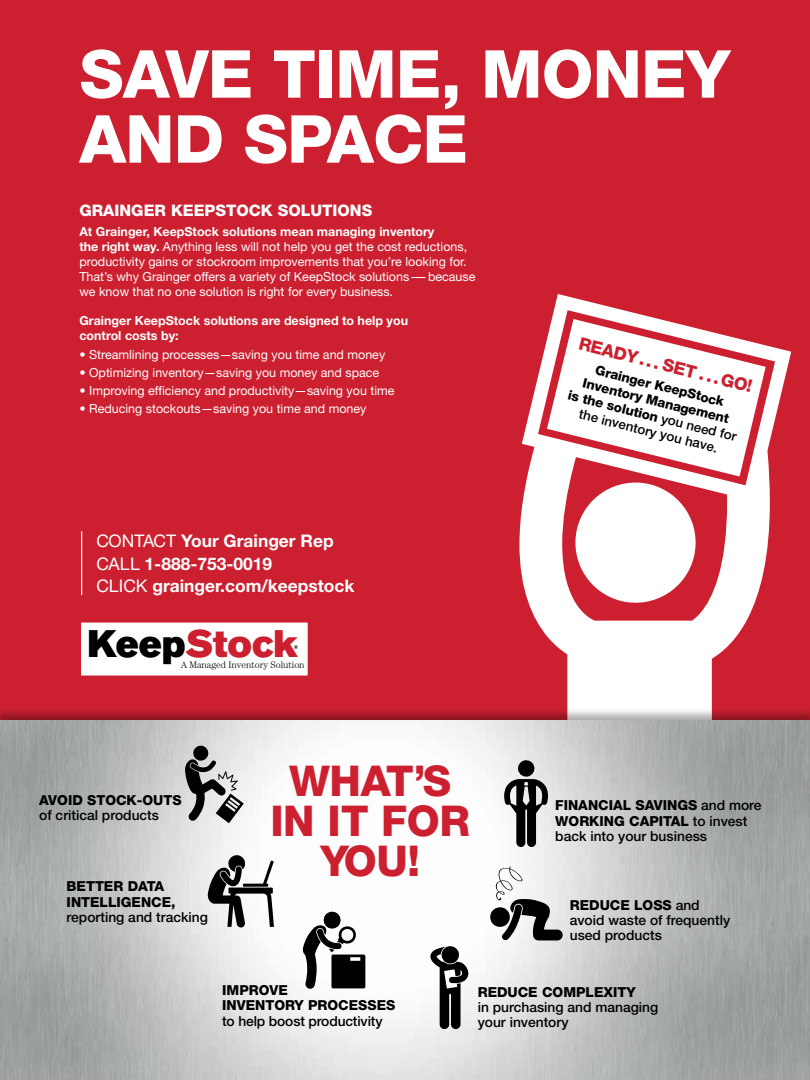
<style>
.page{position:relative;width:810px;height:1080px;background:#cc2030}
.page>*{position:absolute;margin:0;border:0;box-sizing:border-box;transform-origin:0 0}
.t1{font:800 66.25px/65px "Helvetica Neue LT Std";letter-spacing:-.01em;color:#fff}
.t2{font:800 42.5px/40px "Helvetica Neue LT Std";letter-spacing:-.01em;color:#cc2030;text-align:center}
.t3{font:38px "Akzidenz Grotesk BQ Super";color:#cc2030}
.t4{font:800 17.5px "Helvetica Neue LT Std";color:#cc2030}
.t5{font:700 17.38px/22.5px "Helvetica Neue LT Std";color:#fff}
.t6{font:800 15.88px "Helvetica Neue LT Std";color:#fff}
.t7{font:500 13.88px/15.2px "Helvetica Neue LT Std";color:#000}
.t8{font:800 13.88px/15.2px "Helvetica Neue LT Std";color:#000}
.t9{font:800 13.25px/15.5px "Helvetica Neue LT Std";color:#000;text-align:center}
.t10{font:12.5px/15px "Helvetica Neue LT Std";color:#fff}
.t11{font:700 12.5px/15px "Helvetica Neue LT Std";color:#fff}
.t12{font:300 9.5px "Century Std";color:#000}
.t13{font:5.5px "Akzidenz Grotesk BQ Super";color:#000}
.s1{font-weight:700}
.s2{font-weight:400}
.s3{color:#000}
.s4{font-weight:500}
.s5{font-weight:800}
</style>
<div class="page">
<svg style="left:519px;top:294px;width:272px;height:414px"></svg>
<svg style="left:547px;top:319px;width:219px;height:290px"></svg>
<hr style="left:81px;top:531px;width:1px;height:64px;background:#fff">
<div style="left:79px;top:621px;width:230px;height:56px;background:#fff;border:2px solid #cc2030"></div>
<div style="left:0;top:708px;width:810px;height:372px;background:#000;opacity:.32"></div>
<img style="left:0;top:721px;width:810px;height:359px">
<svg style="left:185px;top:745px;width:59px;height:78px;background:#999"></svg>
<svg style="left:302px;top:911px;width:63px;height:78px;background:#868686"></svg>
<svg style="left:489px;top:866px;width:74px;height:74px;background:#adadad"></svg>
<svg style="left:430px;top:945px;width:38px;height:84px;background:#7a7a7a"></svg>
<svg style="left:504px;top:759px;width:44px;height:88px;background:#838383"></svg>
<svg style="left:207px;top:854px;width:67px;height:73px;background:#9a9a9a"></svg>
<h1 class="t1" style="left:79px;top:41px;width:652px">SAVE TIME, MONEY<br>AND SPACE</h1>
<p class="t6" style="left:79px;top:201px;width:294px">GRAINGER KEEPSTOCK SOLUTIONS</p>
<p class="t10" style="left:79px;top:224px;width:398px"><span class="s1">At Grainger, KeepStock solutions mean managing inventory<br>the right way.</span> Anything less will not help you get the cost reductions, productivity gains or stockroom improvements that you’re looking for.<br>That’s why Grainger offers a variety of KeepStock solutions—because we know that no one solution is right for every business.</p>
<p class="t11" style="left:79px;top:313px;width:330px">Grainger KeepStock solutions are designed to help you control costs by:</p>
<p class="t10" style="left:79px;top:347px;width:307px">• Streamlining processes—saving you time and money</p>
<p class="t10" style="left:79px;top:365px;width:301px">• Optimizing inventory—saving you money and space</p>
<p class="t10" style="left:79px;top:383px;width:317px">• Improving efficiency and productivity—saving you time</p>
<p class="t10" style="left:79px;top:401px;width:289px">• Reducing stockouts—saving you time and money</p>
<h3 class="t5" style="left:97px;top:529px;width:259px"><span class="s2">CONTACT</span> Your Grainger Rep<br><span class="s2">CALL</span> 1-888-753-0019<br><span class="s2">CLICK</span> grainger.com/keepstock</h3>
<h3 class="t3" style="left:88px;top:622px;width:212px"><span class="s3">Keep</span>Stock</h3>
<p class="t13" style="left:294px;top:644px;width:6px">®</p>
<p class="t12" style="left:181px;top:659px;width:125px">A Managed Inventory Solution</p>
<p class="t8" style="left:39px;top:792px;width:144px">AVOID STOCK-OUTS</p>
<p class="t7" style="left:39px;top:807px;width:121px">of critical products</p>
<p class="t8" style="left:67px;top:879px;width:110px">BETTER DATA<br>INTELLIGENCE,</p>
<p class="t7" style="left:67px;top:909px;width:143px">reporting and tracking</p>
<h2 class="t2" style="left:270px;top:761px;width:201px">WHAT’S<br>IN IT FOR<br>YOU!</h2>
<h3 class="t4" style="left:582px;top:333px;width:180px;rotate:14deg">READY . . . SET . . . GO!</h3>
<p class="t9" style="left:578px;top:357px;width:175px;rotate:14deg">Grainger KeepStock<br>Inventory Management<br>is the solution <span class="s4">you need for the inventory you have.</span></p>
<p class="t7" style="left:555px;top:798px;width:208px"><span class="s5">FINANCIAL SAVINGS</span> and more<br><span class="s5">WORKING CAPITAL</span> to invest back into your business</p>
<p class="t7" style="left:570px;top:897px;width:162px"><span class="s5">REDUCE LOSS</span> and avoid waste of frequently used products</p>
<p class="t8" style="left:222px;top:983px;width:175px">IMPROVE<br>INVENTORY PROCESSES</p>
<p class="t7" style="left:222px;top:1013px;width:162px">to help boost productivity</p>
<p class="t8" style="left:478px;top:984px;width:160px">REDUCE COMPLEXITY</p>
<p class="t7" style="left:478px;top:999px;width:182px">in purchasing and managing your inventory</p>
</div>
